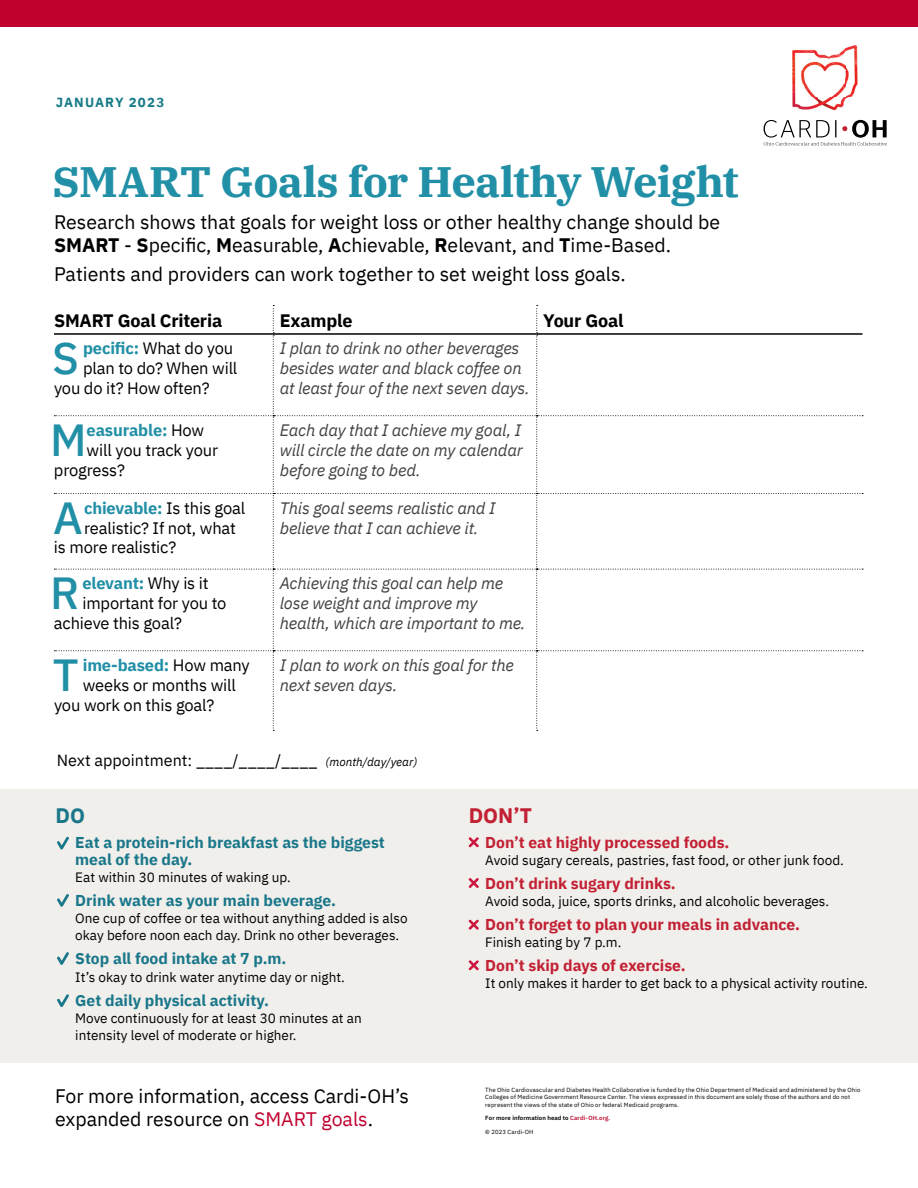
<style>
.page{position:relative;width:918px;height:1188px;background:#fff}
.page>*{position:absolute;margin:0;border:0;box-sizing:border-box;transform-origin:0 0}
.t1{font:500 44.85px "IBM Plex Sans";color:#218fa6}
.t2{font:700 42.45px "IBM Plex Serif";letter-spacing:-.015em;color:#218fa6}
.t3{font:700 21px "IBM Plex Sans";color:#c22033}
.t4{font:700 21px "IBM Plex Sans";color:#1a778a}
.t5{font:19.5px/22.5px "IBM Plex Sans";color:#000}
.t6{font:700 18px "IBM Plex Sans";letter-spacing:-.01em;color:#000}
.t7{font:italic 16.5px/19.8px "IBM Plex Sans";letter-spacing:-.01em;color:#414042}
.t8{font:16.5px "IBM Plex Sans";letter-spacing:-.01em;color:#000}
.t9{font:700 16.5px "IBM Plex Sans";letter-spacing:-.01em;color:#218fa6}
.t10{font:16.05px "IBM Plex Sans";color:#000}
.t11{font:700 15.75px/17.2px "IBM Plex Sans";color:#1a778a}
.t12{font:700 15.75px "IBM Plex Sans";color:#c22033}
.t13{font:13.5px/17.2px "IBM Plex Sans";color:#000}
.t14{font:700 13.2px "IBM Plex Sans";letter-spacing:.09em;color:#187c88}
.t15{font:6px/7.2px "IBM Plex Sans";letter-spacing:.02em;color:#000}
.t16{font:600 6px "IBM Plex Sans";letter-spacing:.02em;color:#000}
.s1{font-weight:700}
.s2{font-weight:700;color:#218fa6}
.s3{font-weight:400;color:#000}
.s4{font-style:italic;font-size:11.7px}
.s5{color:#c10230}
.s6{color:#ba0d2e}
</style>
<div class="page">
<div style="left:0;top:790px;width:918px;height:273px;background:#f1efec"></div>
<div style="left:0;top:0;width:918px;height:27px;background:#c10230"></div>
<svg style="left:54px;top:305px;width:809px;height:426px"></svg>
<hr style="left:54px;top:333px;width:219px;height:2px;background:#000">
<hr style="left:273px;top:333px;width:264px;height:2px;background:#000">
<hr style="left:537px;top:333px;width:325px;height:2px;background:#000">
<img style="left:792px;top:45px;width:66px;height:66px">
<svg style="left:764px;top:120px;width:123px;height:25px"></svg>
<svg style="left:57px;top:836px;width:12px;height:14px"></svg>
<svg style="left:57px;top:894px;width:12px;height:13px"></svg>
<svg style="left:57px;top:952px;width:12px;height:13px"></svg>
<svg style="left:57px;top:994px;width:12px;height:13px"></svg>
<svg style="left:469px;top:837px;width:10px;height:11px"></svg>
<svg style="left:469px;top:878px;width:10px;height:10px"></svg>
<svg style="left:469px;top:919px;width:10px;height:11px"></svg>
<svg style="left:469px;top:960px;width:10px;height:11px"></svg>
<p class="t14" style="left:56px;top:92px;width:110px">JANUARY 2023</p>
<h2 class="t2" style="left:53px;top:148px;width:688px">SMART Goals for Healthy Weight</h2>
<h3 class="t5" style="left:54px;top:209px;width:668px">Research shows that goals for weight loss or other healthy change should be<br><span class="s1">SMART</span> - <span class="s1">S</span>pecific, <span class="s1">M</span>easurable, <span class="s1">A</span>chievable, <span class="s1">R</span>elevant, and <span class="s1">T</span>ime-Based.</h3>
<h3 class="t5" style="left:54px;top:261px;width:573px">Patients and providers can work together to set weight loss goals.</h3>
<h3 class="t6" style="left:54px;top:306px;width:170px">SMART Goal Criteria</h3>
<h3 class="t6" style="left:280px;top:306px;width:74px">Example</h3>
<h3 class="t6" style="left:543px;top:306px;width:82px">Your Goal</h3>
<h1 class="t1" style="left:52px;top:323px;width:28px">S</h1>
<p class="t8" style="left:83px;top:336px;width:152px"><span class="s2">pecific:</span> What do you</p>
<p class="t7" style="left:280px;top:337px;width:251px">I plan to drink no other beverages besides water and black coffee on at least four of the next seven days.</p>
<p class="t8" style="left:83px;top:356px;width:156px">plan to do? When will</p>
<p class="t8" style="left:54px;top:375px;width:157px">you do it? How often?</p>
<h1 class="t1" style="left:50px;top:405px;width:38px">M</h1>
<p class="t9" style="left:87px;top:417px;width:119px">easurable: <span class="s3">How</span></p>
<p class="t8" style="left:87px;top:437px;width:133px">will you track your</p>
<p class="t8" style="left:54px;top:457px;width:73px">progress?</p>
<h1 class="t1" style="left:53px;top:483px;width:31px">A</h1>
<p class="t9" style="left:84px;top:495px;width:163px">chievable: <span class="s3">Is this goal</span></p>
<p class="t8" style="left:84px;top:515px;width:153px">realistic? If not, what</p>
<p class="t8" style="left:54px;top:535px;width:124px">is more realistic?</p>
<h1 class="t1" style="left:50px;top:558px;width:31px">R</h1>
<p class="t9" style="left:82px;top:570px;width:128px">elevant: <span class="s3">Why is it</span></p>
<p class="t8" style="left:82px;top:591px;width:146px">important for you to</p>
<p class="t8" style="left:54px;top:610px;width:129px">achieve this goal?</p>
<h1 class="t1" style="left:53px;top:640px;width:27px">T</h1>
<p class="t9" style="left:83px;top:652px;width:169px">ime-based: <span class="s3">How many</span></p>
<p class="t8" style="left:83px;top:672px;width:155px">weeks or months will</p>
<p class="t8" style="left:54px;top:692px;width:162px">you work on this goal?</p>
<p class="t7" style="left:280px;top:419px;width:245px;text-align:justify">Each day that I achieve my goal, I will circle the date on my calendar before going to bed.</p>
<p class="t7" style="left:280px;top:497px;width:217px">This goal seems realistic and I believe that I can achieve it.</p>
<p class="t7" style="left:280px;top:572px;width:247px">Achieving this goal can help me lose weight and improve my health, which are important to me.</p>
<p class="t7" style="left:280px;top:654px;width:236px">I plan to work on this goal for the next seven days.</p>
<p class="t10" style="left:57px;top:748px;width:362px">Next appointment: ____/____/____ <span class="s4">(month/day/year)</span></p>
<h3 class="t4" style="left:56px;top:799px;width:31px">DO</h3>
<h3 class="t3" style="left:469px;top:799px;width:65px">DON’T</h3>
<p class="t11" style="left:75px;top:832px;width:311px">Eat a protein-rich breakfast as the biggest meal of the day.</p>
<p class="t13" style="left:75px;top:867px;width:217px">Eat within 30 minutes of waking up.</p>
<p class="t11" style="left:75px;top:890px;width:262px">Drink water as your main beverage.</p>
<p class="t13" style="left:75px;top:909px;width:334px">One cup of coffee or tea without anything added is also okay before noon each day. Drink no other beverages.</p>
<p class="t11" style="left:75px;top:949px;width:213px">Stop all food intake at 7 p.m.</p>
<p class="t13" style="left:75px;top:967px;width:271px">It’s okay to drink water anytime day or night.</p>
<p class="t11" style="left:75px;top:990px;width:195px">Get daily physical activity.</p>
<p class="t13" style="left:75px;top:1008px;width:288px">Move continuously for at least 30 minutes at an intensity level of moderate or higher.</p>
<h3 class="t5" style="left:55px;top:1083px;width:355px;line-height:23.4px">For more information, access Cardi-OH’s expanded resource on <span class="s5">SMART goals</span>.</h3>
<p class="t12" style="left:485px;top:829px;width:246px">Don’t eat highly processed foods.</p>
<p class="t13" style="left:485px;top:850px;width:360px">Avoid sugary cereals, pastries, fast food, or other junk food.</p>
<p class="t12" style="left:485px;top:871px;width:192px">Don’t drink sugary drinks.</p>
<p class="t13" style="left:485px;top:891px;width:345px">Avoid soda, juice, sports drinks, and alcoholic beverages.</p>
<p class="t12" style="left:485px;top:912px;width:316px">Don’t forget to plan your meals in advance.</p>
<p class="t13" style="left:485px;top:933px;width:138px">Finish eating by 7 p.m.</p>
<p class="t12" style="left:485px;top:953px;width:202px">Don’t skip days of exercise.</p>
<p class="t13" style="left:485px;top:974px;width:384px">It only makes it harder to get back to a physical activity routine.</p>
<p class="t15" style="left:485px;top:1086px;width:377px">The Ohio Cardiovascular and Diabetes Health Collaborative is funded by the Ohio Department of Medicaid and administered by the Ohio<br>Colleges of Medicine Government Resource Center. The views expressed in this document are solely those of the authors and do not represent the views of the state of Ohio or federal Medicaid programs.</p>
<p class="t16" style="left:485px;top:1114px;width:127px">For more information head to <span class="s6">Cardi-OH.org.</span></p>
<p class="t15" style="left:485px;top:1128px;width:50px">© 2023 Cardi-OH</p>
</div>
